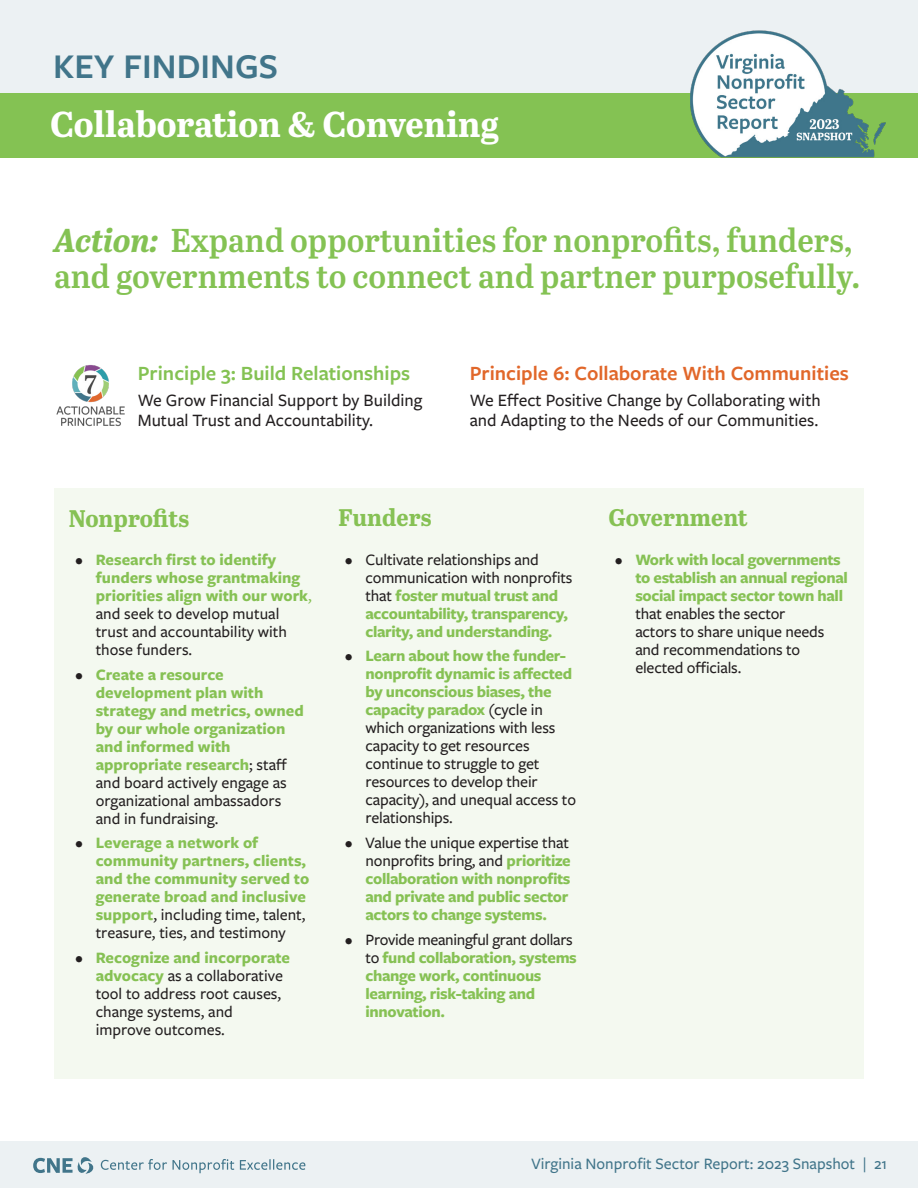
<style>
.page{position:relative;width:918px;height:1188px;background:#fff}
.page>*{position:absolute;margin:0;border:0;box-sizing:border-box;transform-origin:0 0}
.t1{font:700 36px "Abril Titling";color:#fff}
.t2{font:600 36px "Freight Sans Pro";color:#41758a}
.t3{font:33px/36px "Abril Titling Sb";color:#84c253}
.t4{font:700 24px "Abril Titling";color:#86c154}
.t5{font:600 21px "Freight Sans Pro";color:#e1672a}
.t6{font:600 21px "Freight Sans Pro";color:#84c253}
.t7{font:500 18px/19.5px "Freight Sans Pro";color:#231f20}
.t8{font:700 16.5px/18px "Freight Sans Pro";letter-spacing:-.005em;color:#86c154}
.t9{font:500 16.5px/18px "Freight Sans Pro";letter-spacing:-.01em;color:#231f20}
.t10{font:500 16.5px "Freight Sans Pro";color:#41758a}
.s1{font-family:"Abril Titling";font-weight:700;font-style:italic}
.s2{color:#231f20}
.s3{font-weight:500}
.s4{font-weight:500;color:#231f20}
.s5{font-weight:700}
.s6{font-weight:700;color:#86c154}
</style>
<div class="page">
<div style="left:0;top:1142px;width:918px;height:46px;background:#ecf1f3"></div>
<svg style="left:33px;top:1157px;width:61px;height:17px"></svg>
<svg style="left:101px;top:1159px;width:66px;height:11px"></svg>
<svg style="left:173px;top:1159px;width:61px;height:14px"></svg>
<svg style="left:240px;top:1159px;width:65px;height:11px"></svg>
<div style="left:54px;top:488px;width:810px;height:591px;background:#f4f9f0"></div>
<img style="left:56px;top:365px;width:69px;height:62px">
<div style="left:0;top:92px;width:917px;height:66px;background:#84c253"></div>
<div style="left:0;top:0;width:917px;height:92px;background:#ecf1f3"></div>
<img style="left:690px;top:30px;width:196px;height:128px">
<p class="t2" style="left:53px;top:42px;width:226px">KEY FINDINGS</p>
<p class="t1" style="left:50px;top:98px;width:451px">Collaboration &amp; Convening</p>
<p class="t3" style="left:54px;top:221px;width:808px"><span class="s1">Action:</span> Expand opportunities for nonprofits, funders, and governments to connect and partner purposefully.</p>
<p class="t6" style="left:138px;top:359px;width:274px">Principle 3: Build Relationships</p>
<p class="t7" style="left:138px;top:390px;width:286px">We Grow Financial Support by Building<br>Mutual Trust and Accountability.</p>
<p class="t5" style="left:470px;top:359px;width:381px">Principle 6: Collaborate With Communities</p>
<p class="t7" style="left:470px;top:390px;width:353px">We Effect Positive Change by Collaborating with and Adapting to the Needs of our Communities.</p>
<p class="t4" style="left:69px;top:501px;width:122px">Nonprofits</p>
<p class="t8" style="left:96px;top:550px;width:218px;text-indent:-20px"><span class="s2">•</span> Research first to identify funders whose grantmaking priorities align with our work<span class="s3">, </span><span class="s4">and seek to develop mutual trust and accountability with those funders.</span></p>
<p class="t8" style="left:96px;top:665px;width:210px;text-indent:-20px"><span class="s2">•</span> Create a resource development plan with strategy and metrics, owned by our whole organization and informed with appropriate research<span class="s4">; staff and board actively engage as organizational ambassadors and in fundraising.</span></p>
<p class="t8" style="left:96px;top:833px;width:215px;text-indent:-20px"><span class="s2">•</span> Leverage a network of community partners, clients, and the community served to generate broad and inclusive support<span class="s4">, including time, talent, treasure, ties, and testimony</span></p>
<p class="t9" style="left:96px;top:948px;width:196px;text-indent:-20px"><span class="s5">•</span> <span class="s6">Recognize and incorporate advocacy</span> as a collaborative tool to address root causes, change systems, and improve outcomes.</p>
<p class="t4" style="left:339px;top:500px;width:94px">Funders</p>
<p class="t8" style="left:366px;top:550px;width:209px;text-indent:-20px"><span class="s2">•</span> <span class="s4">Cultivate relationships and communication with nonprofits that</span> foster mutual trust and accountability, transparency, clarity, and understanding.</p>
<p class="t9" style="left:366px;top:646px;width:212px;text-indent:-20px"><span class="s5">•</span> <span class="s6">Learn about how the funder&shy;nonprofit dynamic is affected by unconscious biases, the capacity paradox</span> (cycle in which organizations with less capacity to get resources continue to struggle to get resources to develop their capacity), and unequal access to relationships.</p>
<p class="t8" style="left:366px;top:833px;width:207px;text-indent:-20px"><span class="s2">•</span> <span class="s4">Value the unique expertise that nonprofits bring, and</span> prioritize collaboration with nonprofits and private and public sector actors to change systems.</p>
<p class="t8" style="left:366px;top:930px;width:213px;text-indent:-20px"><span class="s2">•</span> <span class="s4">Provide meaningful grant dollars to</span> fund collaboration, systems change work, continuous learning, risk-taking and innovation.</p>
<p class="t4" style="left:608px;top:500px;width:141px">Government</p>
<p class="t9" style="left:635px;top:550px;width:214px;text-indent:-20px"><span class="s5">•</span> <span class="s6">Work with local governments to establish an annual regional social impact sector town hall </span>that enables the sector<br>actors to share unique needs and recommendations to elected officials.</p>
<p class="t10" style="left:531px;top:1153px;width:357px">Virginia Nonprofit Sector Report: 2023 Snapshot | 21</p>
</div>
